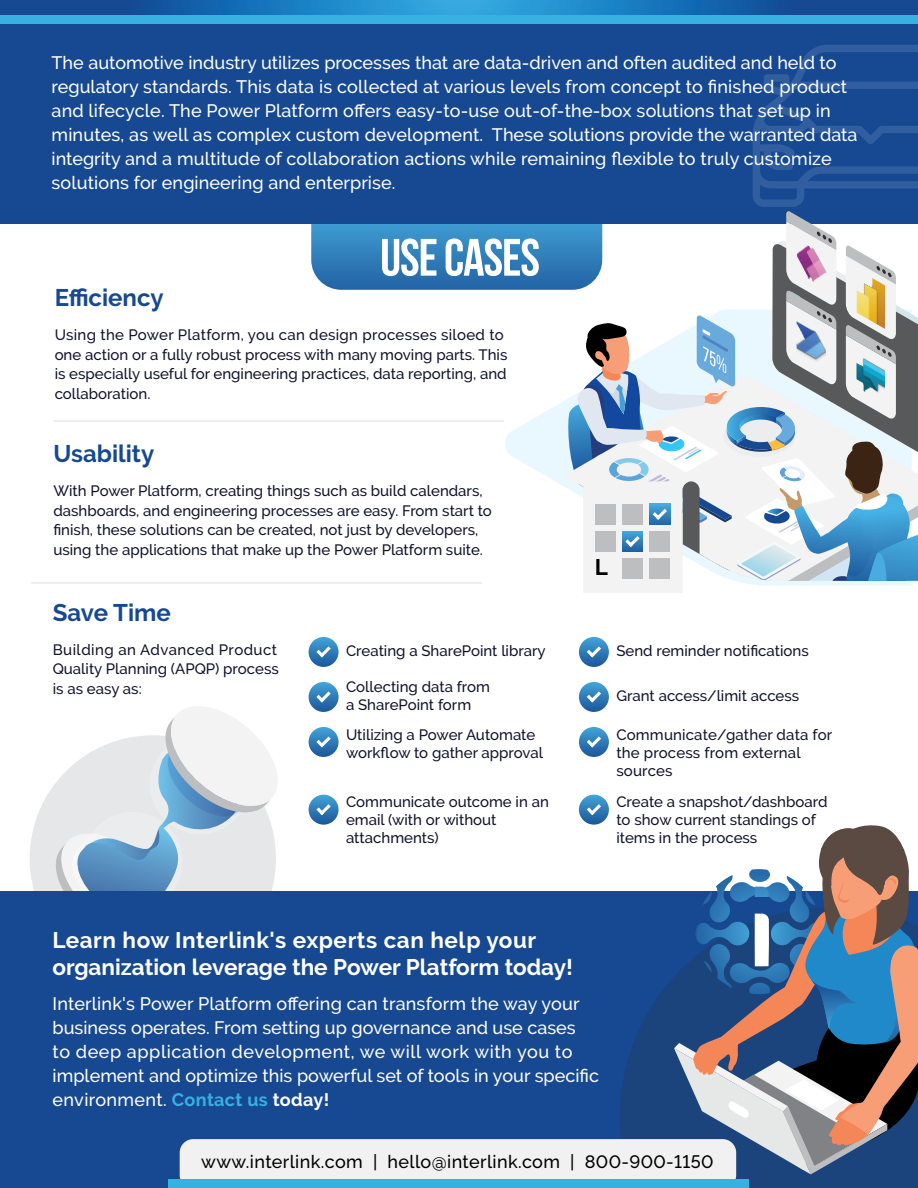
<style>
.page{position:relative;width:918px;height:1188px;background:#fff}
.page>*{position:absolute;margin:0;border:0;box-sizing:border-box;transform-origin:0 0}
.t1{font:700 52.5px "Bebas Neue";letter-spacing:-.02em;color:#fff}
.t2{font:700 24px "Raleway";color:#164992}
.t3{font:700 22.5px/27px "Raleway";color:#fff}
.t4{font:700 22.5px "Raleway";color:#000}
.t5{font:500 18px/24px "Raleway";letter-spacing:.005em;color:#fff}
.t6{font:500 18px "Raleway";letter-spacing:.02em;color:#000}
.t7{font:500 15px/19.5px "Raleway";color:#10132b}
.s1{font-weight:700;color:#37b1e1}
.s2{font-weight:700}
</style>
<div class="page">
<div style="left:0;top:0;width:918px;height:223px;background:#164992"></div>
<div style="left:30px;top:735px;width:246px;height:247px;background:#e6e7e8;border-radius:50%"></div>
<svg style="left:54px;top:706px;width:224px;height:185px"></svg>
<div style="left:0;top:891px;width:918px;height:297px;background:#164992"></div>
<svg style="left:620px;top:977px;width:298px;height:211px;fill:#1b437c"></svg>
<svg style="left:309px;top:795px;width:30px;height:30px"></svg>
<svg style="left:316px;top:804px;width:15px;height:11px"></svg>
<svg style="left:309px;top:727px;width:30px;height:30px"></svg>
<svg style="left:316px;top:736px;width:15px;height:11px"></svg>
<svg style="left:309px;top:682px;width:30px;height:30px"></svg>
<svg style="left:316px;top:691px;width:15px;height:11px"></svg>
<svg style="left:309px;top:637px;width:30px;height:30px"></svg>
<svg style="left:316px;top:646px;width:15px;height:11px"></svg>
<svg style="left:579px;top:795px;width:30px;height:30px"></svg>
<svg style="left:587px;top:804px;width:14px;height:11px"></svg>
<svg style="left:579px;top:727px;width:30px;height:30px"></svg>
<svg style="left:587px;top:736px;width:14px;height:11px"></svg>
<svg style="left:579px;top:682px;width:30px;height:30px"></svg>
<svg style="left:587px;top:691px;width:14px;height:11px"></svg>
<svg style="left:579px;top:637px;width:30px;height:30px"></svg>
<svg style="left:587px;top:646px;width:14px;height:11px"></svg>
<svg style="left:311px;top:45px;width:607px;height:548px"></svg>
<div style="left:0;top:0;width:918px;height:23px;background:#37b1e1"></div>
<svg style="left:0;top:0;width:918px;height:14px;background:#1b6eb3"></svg>
<hr style="left:53px;top:420px;width:451px;height:2px;background:#e6e7e8">
<hr style="left:31px;top:582px;width:451px;height:2px;background:#e6e7e8">
<svg style="left:674px;top:825px;width:244px;height:349px"></svg>
<div style="left:180px;top:1139px;width:556px;height:49px;background:#f1f1f2;border-radius:14px"></div>
<div style="left:168px;top:1179px;width:580px;height:9px;background:#37b1e1"></div>
<p class="t5" style="left:52px;top:51px;width:808px">The automotive industry utilizes processes that are data-driven and often audited and held to regulatory standards. This data is collected at various levels from concept to finished product and lifecycle. The Power Platform offers easy-to-use out-of-the-box solutions that set up in minutes, as well as complex custom development. These solutions provide the warranted data integrity and a multitude of collaboration actions while remaining flexible to truly customize solutions for engineering and enterprise.</p>
<h2 class="t2" style="left:55px;top:284px;width:111px">Efficiency</h2>
<h1 class="t1" style="left:380px;top:229px;width:161px">USE CASES</h1>
<p class="t7" style="left:55px;top:325px;width:454px">Using the Power Platform, you can design processes siloed to one action or a fully robust process with many moving parts. This is especially useful for engineering practices, data reporting, and collaboration.</p>
<h2 class="t2" style="left:53px;top:440px;width:102px">Usability</h2>
<p class="t7" style="left:53px;top:481px;width:440px">With Power Platform, creating things such as build calendars, dashboards, and engineering processes are easy. From start to finish, these solutions can be created, not just by developers, using the applications that make up the Power Platform suite.</p>
<h2 class="t2" style="left:53px;top:598px;width:120px">Save Time</h2>
<h3 class="t4" style="left:595px;top:554px;width:15px">L</h3>
<p class="t7" style="left:53px;top:640px;width:228px;text-align:justify">Building an Advanced Product Quality Planning (APQP) process is as easy as:</p>
<p class="t7" style="left:346px;top:641px;width:201px">Creating a SharePoint library</p>
<p class="t7" style="left:616px;top:641px;width:194px">Send reminder notifications</p>
<p class="t7" style="left:346px;top:678px;width:146px;line-height:18px">Collecting data from a SharePoint form</p>
<p class="t7" style="left:616px;top:686px;width:184px">Grant access/limit access</p>
<p class="t7" style="left:346px;top:725px;width:198px;line-height:18px">Utilizing a Power Automate workflow to gather approval</p>
<p class="t7" style="left:616px;top:726px;width:217px;line-height:18px">Communicate/gather data for the process from external sources</p>
<p class="t7" style="left:616px;top:793px;width:213px;line-height:18px">Create a snapshot/dashboard to show current standings of items in the process</p>
<p class="t7" style="left:346px;top:793px;width:204px;line-height:18px">Communicate outcome in an email (with or without attachments)</p>
<h3 class="t3" style="left:53px;top:927px;width:522px">Learn how Interlink's experts can help your organization leverage the Power Platform today!</h3>
<p class="t5" style="left:53px;top:991px;width:548px">Interlink's Power Platform offering can transform the way your business operates. From setting up governance and use cases<br>to deep application development, we will work with you to implement and optimize this powerful set of tools in your specific environment. <span class="s1">Contact us</span> <span class="s2">today!</span></p>
<p class="t6" style="left:201px;top:1151px;width:514px">www.interlink.com | hello@interlink.com | 800-900-1150</p>
</div>
